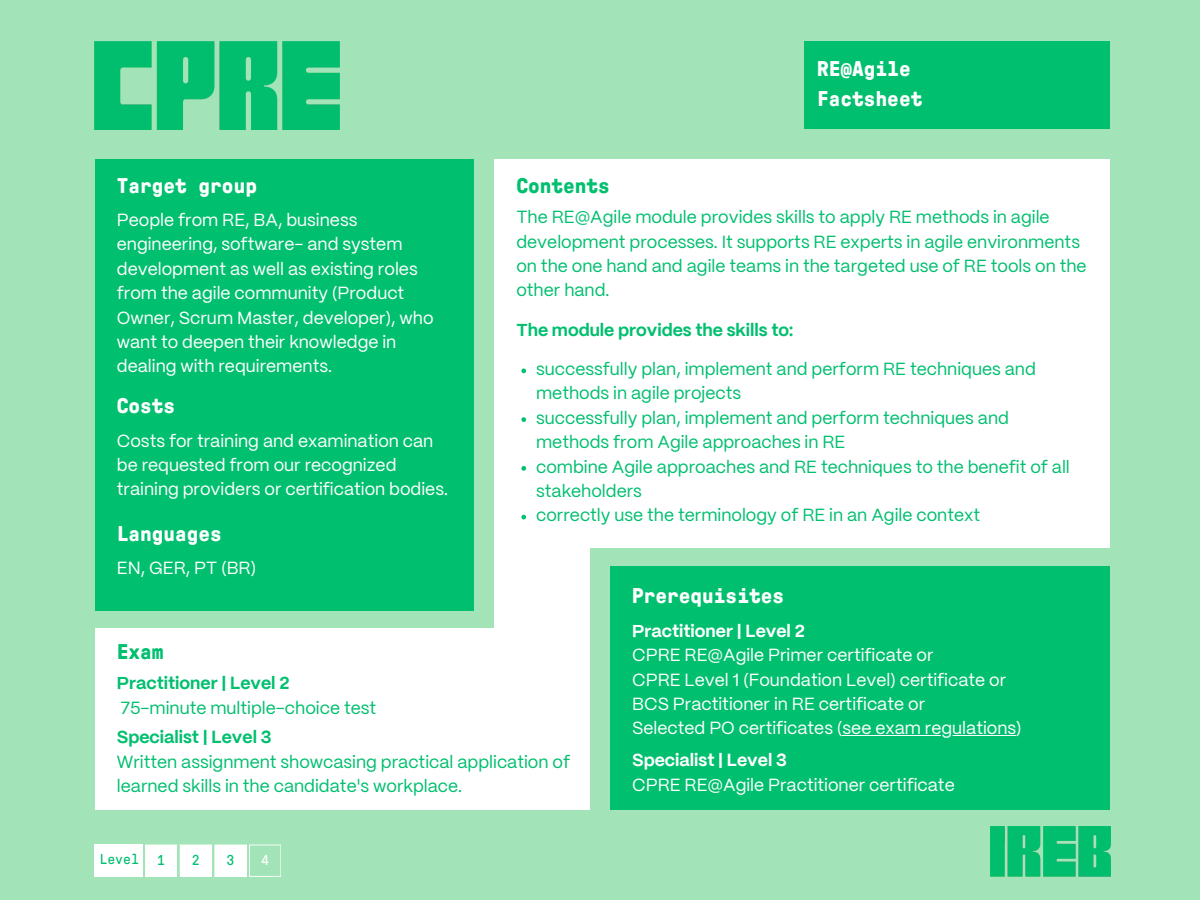
<style>
.page{position:relative;width:1200px;height:900px;background:#a2e4b8}
.page>*{position:absolute;margin:0;border:0;box-sizing:border-box;transform-origin:0 0}
.t1{font:700 21.25px "GT Pressura Mono";color:#fff}
.t2{font:700 21.25px "GT Pressura Mono";color:#00bf6f}
.t3{font:17.5px/24.4px "PP Mori";color:#00bf6f}
.t4{font:17.5px/24.4px "PP Mori";color:#fff}
.t5{font:700 17.5px "PP Mori";color:#00bf6f}
.t6{font:14.38px "GT Pressura Mono";color:#00bf6f}
.t7{font:14.38px "GT Pressura Mono";color:#fff}
.s1{font-weight:700}
</style>
<div class="page">
<img style="left:95px;top:41px;width:244px;height:89px">
<img style="left:990px;top:827px;width:120px;height:50px">
<div style="left:95px;top:159px;width:379px;height:451px;background:#00bf6f"></div>
<div style="left:494px;top:159px;width:616px;height:389px;background:#fff"></div>
<div style="left:610px;top:567px;width:500px;height:243px;background:#00bf6f"></div>
<div style="left:95px;top:628px;width:494px;height:182px;background:#fff"></div>
<div style="left:494px;top:537px;width:95px;height:126px;background:#fff"></div>
<svg style="left:521px;top:369px;width:5px;height:4px"></svg>
<svg style="left:521px;top:417px;width:5px;height:5px"></svg>
<svg style="left:521px;top:466px;width:5px;height:5px"></svg>
<svg style="left:521px;top:515px;width:5px;height:4px"></svg>
<hr style="left:843px;top:735px;width:173px;height:1px;background:#fff">
<svg style="left:95px;top:845px;width:186px;height:31px"></svg>
<div style="left:805px;top:41px;width:305px;height:88px;background:#00bf6f"></div>
<h4 class="t1" style="left:117px;top:176px;width:142px">Target group</h4>
<h3 class="t4" style="left:117px;top:209px;width:318px">People from RE, BA, business engineering, software- and system development as well as existing roles from the agile community (Product Owner, Scrum Master, developer), who want to deepen their knowledge in dealing with requirements.</h3>
<h1 class="t1" style="left:117px;top:396px;width:60px">Costs</h1>
<h4 class="t4" style="left:117px;top:430px;width:333px">Costs for training and examination can be requested from our recognized training providers or certification bodies.</h4>
<h4 class="t1" style="left:117px;top:524px;width:107px">Languages</h4>
<h1 class="t4" style="left:117px;top:557px;width:141px">EN, GER, PT (BR)</h1>
<h2 class="t2" style="left:516px;top:176px;width:95px">Contents</h2>
<p class="t1" style="left:817px;top:59px;width:95px">RE@Agile</p>
<p class="t1" style="left:817px;top:89px;width:107px">Factsheet</p>
<h1 class="t3" style="left:516px;top:206px;width:572px">The RE@Agile module provides skills to apply RE methods in agile development processes. It supports RE experts in agile environments on the one hand and agile teams in the targeted use of RE tools on the other hand.</h1>
<h1 class="t5" style="left:516px;top:323px;width:278px">The module provides the skills to:</h1>
<h1 class="t3" style="left:536px;top:358px;width:501px">successfully plan, implement and perform RE techniques and methods in agile projects</h1>
<h1 class="t3" style="left:536px;top:407px;width:474px">successfully plan, implement and perform techniques and methods from Agile approaches in RE</h1>
<h4 class="t3" style="left:536px;top:456px;width:535px">combine Agile approaches and RE techniques to the benefit of all stakeholders</h4>
<h1 class="t3" style="left:536px;top:504px;width:445px">correctly use the terminology of RE in an Agile context</h1>
<h1 class="t1" style="left:632px;top:586px;width:153px">Prerequisites</h1>
<h4 class="t2" style="left:117px;top:642px;width:48px">Exam</h4>
<p class="t3" style="left:117px;top:672px;width:261px"><span class="s1">Practitioner | Level 2<br></span>75-minute multiple-choice test</p>
<p class="t3" style="left:117px;top:726px;width:455px"><span class="s1">Specialist | Level 3<br></span>Written assignment showcasing practical application of learned skills in the candidate's workplace.</p>
<h4 class="t6" style="left:99px;top:853px;width:41px">Level</h4>
<h4 class="t6" style="left:157px;top:853px;width:9px">1</h4>
<p class="t6" style="left:192px;top:853px;width:9px">2</p>
<p class="t6" style="left:227px;top:853px;width:9px">3</p>
<p class="t7" style="left:261px;top:853px;width:9px">4</p>
<p class="t4" style="left:632px;top:620px;width:391px"><span class="s1">Practitioner | Level 2<br></span>CPRE RE@Agile Primer certificate or<br>CPRE Level 1 (Foundation Level) certificate or BCS Practitioner in RE certificate or<br>Selected PO certificates (see exam regulations)</p>
<p class="t4" style="left:632px;top:749px;width:324px"><span class="s1">Specialist | Level 3<br></span>CPRE RE@Agile Practitioner certificate</p>
</div>
